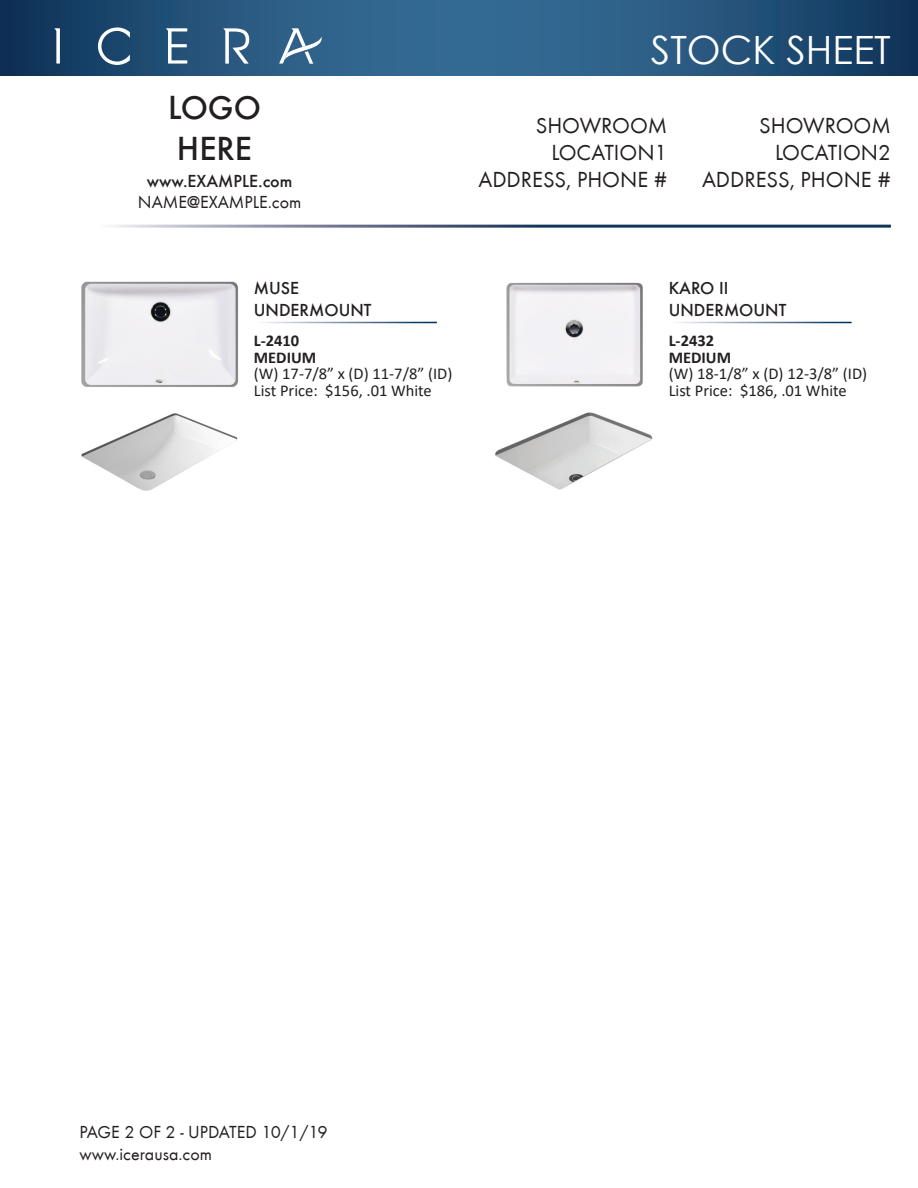
<style>
.page{position:relative;width:918px;height:1188px;background:#fff}
.page>*{position:absolute;margin:0;border:0;box-sizing:border-box;transform-origin:0 0}
.t1{font:39px "Century Gothic";color:#fff}
.t2{font:500 34.5px "Futura TEE";color:#231f20}
.t3{font:22.5px "Futura TEE";color:#231f20}
.t4{font:18px "Futura TEE";color:#231f20}
.t5{font:500 18px "Futura TEE";color:#231f20}
.t6{font:16.5px "Calibri";color:#231f20}
.t7{font:700 16.5px "Calibri";color:#231f20}
</style>
<div class="page">
<img style="left:81px;top:281px;width:158px;height:106px">
<img style="left:81px;top:413px;width:157px;height:78px">
<img style="left:506px;top:282px;width:137px;height:105px">
<img style="left:495px;top:412px;width:158px;height:78px">
<svg style="left:0;top:0;width:918px;height:76px;background:#25547c"></svg>
<svg style="left:54px;top:28px;width:6px;height:36px"></svg>
<svg style="left:166px;top:28px;width:21px;height:36px"></svg>
<svg style="left:223px;top:28px;width:26px;height:36px"></svg>
<svg style="left:98px;top:27px;width:32px;height:37px"></svg>
<svg style="left:279px;top:28px;width:45px;height:36px"></svg>
<p class="t1" style="left:651px;top:22px;width:241px">STOCK SHEET</p>
<p class="t2" style="left:168px;top:87px;width:94px">LOGO</p>
<p class="t2" style="left:177px;top:128px;width:77px">HERE</p>
<p class="t3" style="left:536px;top:112px;width:133px">SHOWROOM</p>
<p class="t3" style="left:552px;top:139px;width:117px">LOCATION1</p>
<p class="t5" style="left:147px;top:171px;width:147px">www.EXAMPLE.com</p>
<p class="t3" style="left:478px;top:166px;width:190px">ADDRESS, PHONE #</p>
<p class="t4" style="left:138px;top:191px;width:165px">NAME@EXAMPLE.com</p>
<p class="t3" style="left:759px;top:112px;width:133px">SHOWROOM</p>
<p class="t3" style="left:775px;top:139px;width:117px">LOCATION2</p>
<p class="t3" style="left:702px;top:166px;width:190px">ADDRESS, PHONE #</p>
<p class="t5" style="left:254px;top:278px;width:47px">MUSE</p>
<p class="t5" style="left:254px;top:299px;width:119px">UNDERMOUNT</p>
<p class="t7" style="left:254px;top:329px;width:47px">L-2410</p>
<p class="t7" style="left:254px;top:346px;width:64px">MEDIUM</p>
<p class="t6" style="left:254px;top:362px;width:200px">(W) 17-7/8” x (D) 11-7/8” (ID)</p>
<p class="t6" style="left:254px;top:379px;width:179px">List Price: $156, .01 White</p>
<p class="t5" style="left:669px;top:278px;width:61px">KARO II</p>
<p class="t5" style="left:669px;top:299px;width:119px">UNDERMOUNT</p>
<p class="t7" style="left:669px;top:329px;width:47px">L-2432</p>
<p class="t7" style="left:669px;top:346px;width:64px">MEDIUM</p>
<p class="t6" style="left:669px;top:362px;width:200px">(W) 18-1/8” x (D) 12-3/8” (ID)</p>
<p class="t6" style="left:669px;top:379px;width:179px">List Price: $186, .01 White</p>
<p class="t4" style="left:80px;top:1122px;width:250px">PAGE 2 OF 2 - UPDATED 10/1/19</p>
<p class="t4" style="left:80px;top:1143px;width:134px">www.icerausa.com</p>
</div>
